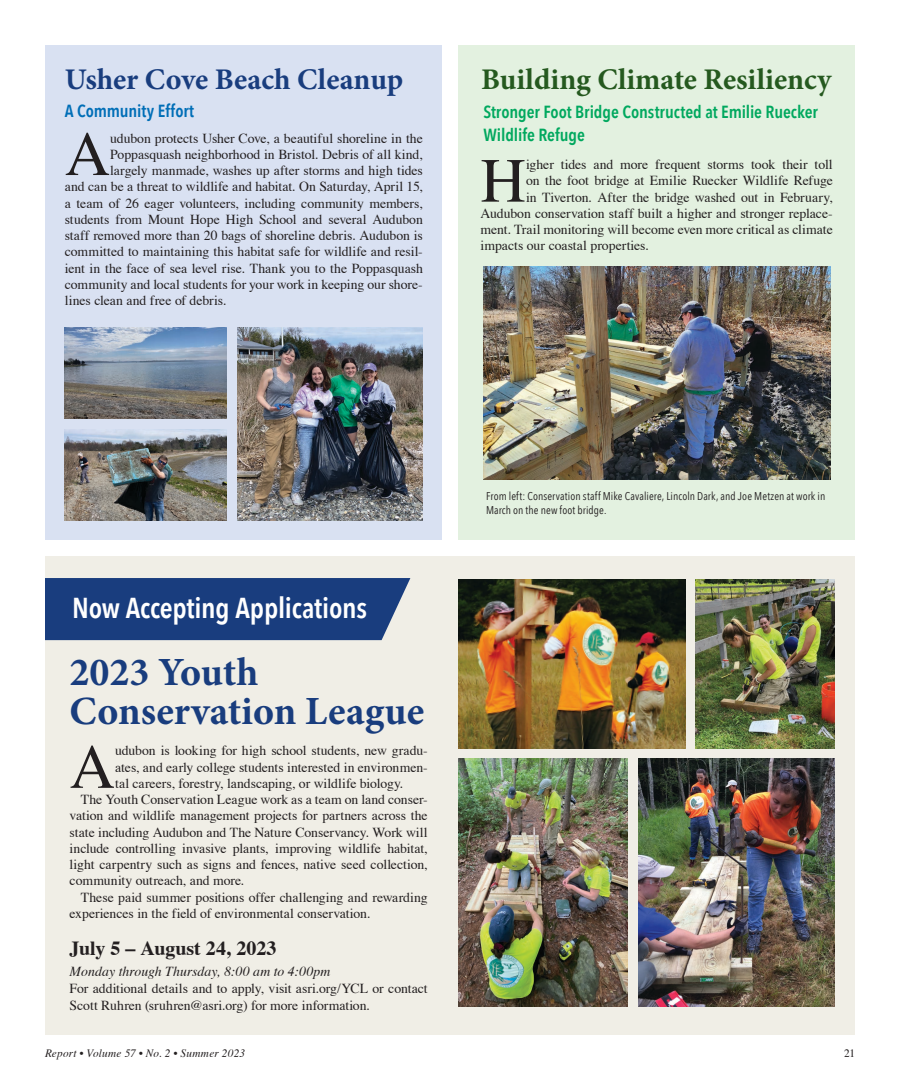
<style>
.page{position:relative;width:900px;height:1080px;background:#fff}
.page>*{position:absolute;margin:0;border:0;box-sizing:border-box;transform-origin:0 0}
.Body_text{font:62.88px "Times";color:#231f20}
.t1{font:700 40px/38.8px "Minion Pro";color:#193d7e}
.t2{font:700 30px "Minion Pro";color:#25591f}
.t3{font:700 30px "Minion Pro";color:#193d7e}
.t4{font:600 28.75px "Avenir Next Condensed";letter-spacing:-.005em;color:#fff}
.Body_text-2{font:700 20px "Times";color:#231f20}
.Body_text-3{font:600 17.5px/22.5px "Avenir Next Condensed";letter-spacing:-.005em;color:#00a85e}
.t5{font:600 17.5px "Avenir Next Condensed";letter-spacing:-.005em;color:#006eb7}
.Body_text-4{font:13.75px/16.2px "Times";letter-spacing:-.005em;color:#231f20;text-align:justify}
.Body_text-5{font:italic 13.75px "Times";letter-spacing:.01em;color:#231f20}
.captions_2023{font:11.25px/13.8px "Avenir Next Condensed";letter-spacing:.01em;color:#231f20}
.t6{font:italic 11.25px "Times";letter-spacing:.02em;color:#231f20}
.t7{font:11.25px "Times";color:#231f20}
</style>
<div class="page">
<div style="left:46px;top:556px;width:809px;height:479px;background:#f0eee6"></div>
<div style="left:45px;top:578px;width:365px;height:62px;background:#193d7e"></div>
<div style="left:458px;top:45px;width:397px;height:495px;background:#e3f1e0"></div>
<div style="left:45px;top:45px;width:397px;height:495px;background:#d9e1f2"></div>
<img style="left:483px;top:266px;width:347px;height:213px">
<img style="left:65px;top:327px;width:162px;height:91px">
<img style="left:65px;top:429px;width:162px;height:91px">
<img style="left:238px;top:327px;width:185px;height:193px">
<img style="left:696px;top:580px;width:138px;height:168px">
<img style="left:458px;top:580px;width:227px;height:168px">
<img style="left:639px;top:758px;width:196px;height:248px">
<img style="left:458px;top:758px;width:170px;height:248px">
<p class="t3" style="left:65px;top:59px;width:340px">Usher Cove Beach Cleanup</p>
<p class="t5" style="left:65px;top:96px;width:131px">A Community Effort</p>
<p class="Body_text" style="left:65px;top:117px;width:47px">A</p>
<p class="Body_text-4" style="left:110px;top:130px;width:314px">udubon protects Usher Cove, a beautiful shoreline in the</p>
<p class="Body_text-4" style="left:110px;top:146px;width:314px">Poppasquash neighborhood in Bristol. Debris of all kind,</p>
<p class="Body_text-4" style="left:110px;top:162px;width:314px">largely manmade, washes up after storms and high tides</p>
<p class="Body_text-4" style="left:65px;top:178px;width:360px">and can be a threat to wildlife and habitat. On Saturday, April 15,</p>
<p class="Body_text-4" style="left:65px;top:195px;width:360px">a team of 26 eager volunteers, including community members,</p>
<p class="Body_text-4" style="left:65px;top:211px;width:360px">students from Mount Hope High School and several Audubon</p>
<p class="Body_text-4" style="left:65px;top:227px;width:360px">staff removed more than 20 bags of shoreline debris. Audubon is</p>
<p class="Body_text-4" style="left:65px;top:243px;width:360px">committed to maintaining this habitat safe for wildlife and resil-</p>
<p class="Body_text-4" style="left:65px;top:260px;width:360px">ient in the face of sea level rise. Thank you to the Poppasquash</p>
<p class="Body_text-4" style="left:65px;top:276px;width:360px">community and local students for your work in keeping our shore-</p>
<p class="Body_text-4" style="left:65px;top:292px;width:163px">lines clean and free of debris.</p>
<p class="t2" style="left:481px;top:59px;width:352px">Building Climate Resiliency</p>
<p class="Body_text-3" style="left:483px;top:100px;width:336px">Stronger Foot Bridge Constructed at Emilie Ruecker<br>Wildlife Refuge</p>
<p class="Body_text" style="left:481px;top:143px;width:47px">H</p>
<p class="Body_text-4" style="left:526px;top:156px;width:308px">igher tides and more frequent storms took their toll</p>
<p class="Body_text-4" style="left:526px;top:172px;width:308px">on the foot bridge at Emilie Ruecker Wildlife Refuge</p>
<p class="Body_text-4" style="left:526px;top:189px;width:308px">in Tiverton. After the bridge washed out in February,</p>
<p class="Body_text-4" style="left:481px;top:205px;width:354px">Audubon conservation staff built a higher and stronger replace-</p>
<p class="Body_text-4" style="left:481px;top:221px;width:354px">ment. Trail monitoring will become even more critical as climate</p>
<p class="Body_text-4" style="left:481px;top:237px;width:170px">impacts our coastal properties.</p>
<p class="t4" style="left:72px;top:583px;width:297px">Now Accepting Applications</p>
<p class="t1" style="left:70px;top:652px;width:356px">2023 Youth<br>Conservation League</p>
<p class="Body_text" style="left:70px;top:729px;width:47px">A</p>
<p class="Body_text-4" style="left:115px;top:742px;width:314px">udubon is looking for high school students, new gradu&shy;ates, and early college students interested in environmen&shy;tal careers, forestry, landscaping, or wildlife biology.</p>
<p class="Body_text-4" style="left:70px;top:791px;width:360px;text-indent:11px">The Youth Conservation League work as a team on land conser&shy;vation and wildlife management projects for partners across the state including Audubon and The Nature Conservancy. Work will include controlling invasive plants, improving wildlife habitat, light carpentry such as signs and fences, native seed collection, community outreach, and more.</p>
<p class="Body_text-4" style="left:70px;top:889px;width:360px;text-indent:11px">These paid summer positions offer challenging and rewarding experiences in the field of environmental conservation.</p>
<p class="Body_text-2" style="left:70px;top:929px;width:208px">July 5 – August 24, 2023</p>
<p class="Body_text-5" style="left:70px;top:959px;width:262px">Monday through Thursday, 8:00 am to 4:00pm</p>
<p class="Body_text-4" style="left:70px;top:980px;width:360px">For additional details and to apply, visit asri.org/YCL or contact<br>Scott Ruhren (sruhren@asri.org) for more information.</p>
<p class="captions_2023" style="left:486px;top:489px;width:341px">From left: Conservation staff Mike Cavaliere, Lincoln Dark, and Joe Metzen at work in<br>March on the new foot bridge.</p>
<p class="t6" style="left:45px;top:1043px;width:202px">Report • Volume 57 • No. 2 • Summer 2023</p>
<p class="t7" style="left:844px;top:1047px;width:12px">21</p>
</div>
